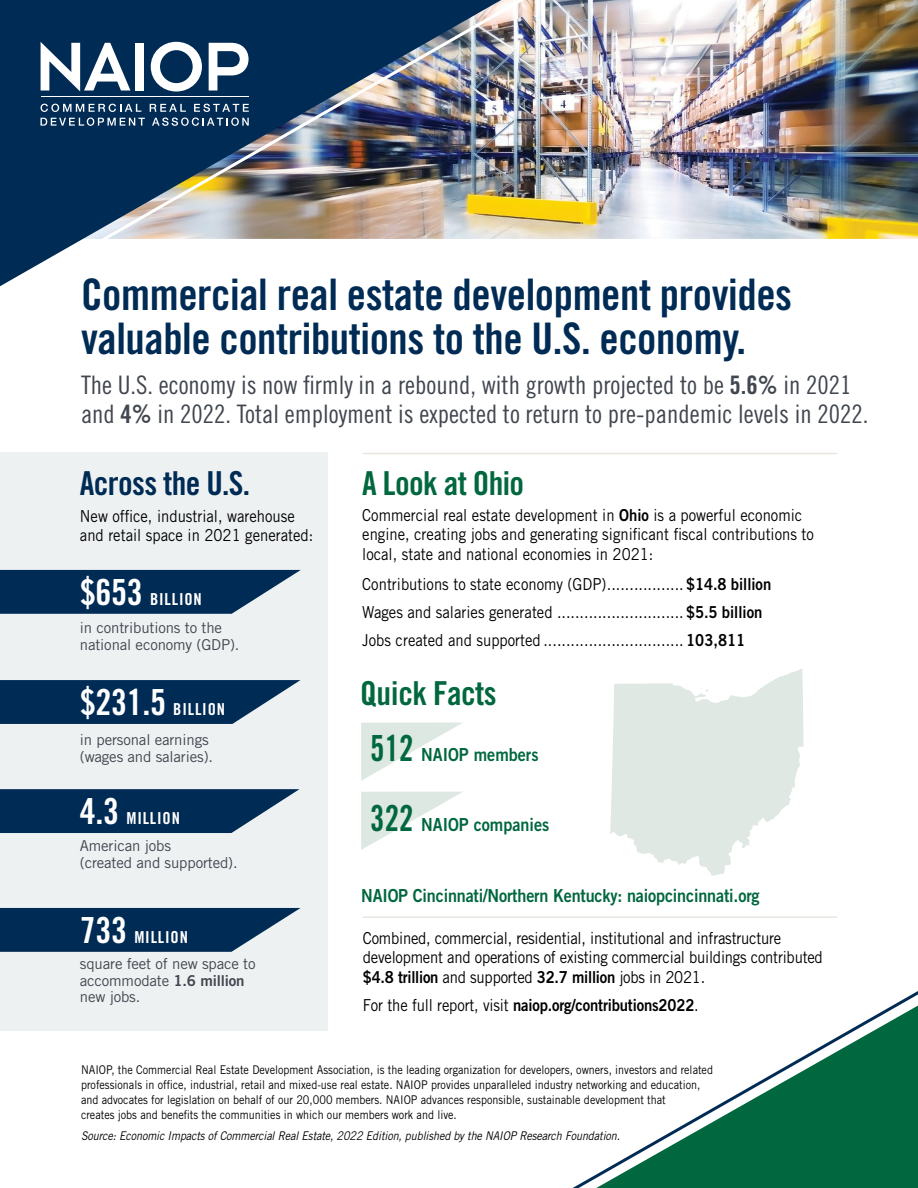
<style>
.page{position:relative;width:918px;height:1188px;background:#fff}
.page>*{position:absolute;margin:0;border:0;box-sizing:border-box;transform-origin:0 0}
.t1{font:43.5px/43.5px "Trade Gothic LT Std Bd Cn 20";letter-spacing:-.01em;color:#002b54}
.t2{font:33px "Trade Gothic LT Std Bd Cn 20";letter-spacing:-.02em;color:#002b54}
.National_Snapshot_he{font:33px "Trade Gothic LT Std Bd Cn 20";letter-spacing:-.02em;color:#00673e}
.Quick_Facts_header{font:33px "Trade Gothic LT Std Bd Cn 20";letter-spacing:-.02em;color:#00673e}
.t3{font:25.5px/28.5px "Trade Gothic LT Std Cn 18";color:#41464f}
.body_copy{font:18px "Trade Gothic LT Std Bd 2";letter-spacing:-.01em;color:#00673e;scale:.9 1}
.Quick_Facts_numbers{font:18px "Trade Gothic LT Std Bd 2";color:#00673e;scale:.9 1}
.body_copy-2{font:16.5px/19.5px "Trade Gothic LT Std";color:#000;scale:.9 1}
.State_statistics_lin{font:16.5px "Trade Gothic LT Std";color:#000;scale:.9 1}
.t4{font:16.5px/28.5px "Trade Gothic LT Std Bd 2";letter-spacing:-.01em;color:#000;scale:.9 1}
.t5{font:16.5px "Trade Gothic LT Std Bd Cn 20";letter-spacing:.05em;color:#fff}
.t6{font:15px/16.5px "Trade Gothic LT Std";letter-spacing:-.01em;color:#41464f}
.t7{font:12px/15px "Trade Gothic LT Std";color:#000;scale:.9 1}
.t8{font:italic 12px "Trade Gothic LT Std";letter-spacing:-.01em;color:#000;scale:.9 1}
.s1{font-family:"Trade Gothic LT Std Bd Cn 20"}
.s2{font-size:36px}
.s3{font-family:"Trade Gothic LT Std Bd 2"}
.s4{font-family:"Trade Gothic LT Std Bd Cn 20";font-size:36px}
.s5{font-family:"Trade Gothic LT Std"}
</style>
<div class="page">
<img style="left:551px;top:0;width:367px;height:239px">
<div style="left:0;top:452px;width:328px;height:579px;background:#eef1f2"></div>
<svg style="left:0;top:570px;width:301px;height:44px;background:#1c4266"></svg>
<svg style="left:0;top:680px;width:301px;height:44px;background:#1b4266"></svg>
<svg style="left:0;top:789px;width:300px;height:44px;background:#1b4166"></svg>
<svg style="left:0;top:908px;width:301px;height:44px;background:#1c4266"></svg>
<svg style="left:572px;top:991px;width:346px;height:197px"></svg>
<hr style="left:363px;top:916px;width:474px;height:2px;background:#d3cbbd">
<hr style="left:363px;top:453px;width:474px;height:1px;background:#d3cbbd">
<img style="left:0;top:0;width:551px;height:287px">
<svg style="left:361px;top:723px;width:101px;height:58px"></svg>
<svg style="left:361px;top:792px;width:101px;height:58px"></svg>
<svg style="left:610px;top:669px;width:194px;height:207px"></svg>
<h1 class="t1" style="left:81px;top:273px;width:713px">Commercial real estate development provides valuable contributions to the U.S. economy.</h1>
<h3 class="t3" style="left:81px;top:371px;width:789px">The U.S. economy is now firmly in a rebound, with growth projected to be <span class="s1">5.6%</span> in 2021 and <span class="s1">4%</span> in 2022. Total employment is expected to return to pre-pandemic levels in 2022.</h3>
<h2 class="t2" style="left:80px;top:464px;width:172px">Across the U.S.</h2>
<h3 class="body_copy-2" style="left:80px;top:506px;width:261px">New office, industrial, warehouse and retail space in 2021 generated:</h3>
<h3 class="t5" style="left:80px;top:589px;width:123px"><span class="s2">$653</span> BILLION</h3>
<p class="t6" style="left:80px;top:619px;width:161px">in contributions to the national economy (GDP).</p>
<h3 class="t5" style="left:80px;top:699px;width:147px"><span class="s2">$231.5</span> BILLION</h3>
<p class="t6" style="left:80px;top:732px;width:135px">in personal earnings (wages and salaries).</p>
<h3 class="t5" style="left:80px;top:808px;width:102px"><span class="s2">4.3</span> MILLION</h3>
<p class="t6" style="left:80px;top:838px;width:159px">American jobs<br>(created and supported).</p>
<h3 class="t5" style="left:80px;top:927px;width:110px"><span class="s2">733</span> MILLION</h3>
<p class="t6" style="left:80px;top:955px;width:177px">square feet of new space to accommodate <span class="s3">1.6 million </span>new jobs.</p>
<p class="National_Snapshot_he" style="left:362px;top:463px;width:163px">A Look at Ohio</p>
<p class="body_copy-2" style="left:362px;top:505px;width:503px">Commercial real estate development in <span class="s3">Ohio</span> is a powerful economic engine, creating jobs and generating significant fiscal contributions to local, state and national economies in 2021:</p>
<p class="State_statistics_lin" style="left:362px;top:574px;width:456px">Contributions to state economy (GDP)................. <span class="s3">$14.8 billion</span></p>
<p class="State_statistics_lin" style="left:362px;top:602px;width:446px">Wages and salaries generated ............................ <span class="s3">$5.5 billion</span></p>
<p class="State_statistics_lin" style="left:362px;top:630px;width:427px">Jobs created and supported ............................... <span class="s3">103,811</span></p>
<p class="Quick_Facts_header" style="left:360px;top:673px;width:138px">Quick Facts</p>
<p class="Quick_Facts_numbers" style="left:370px;top:744px;width:189px"><span class="s4">512</span> NAIOP members</p>
<p class="Quick_Facts_numbers" style="left:370px;top:813px;width:201px"><span class="s4">322</span> NAIOP companies</p>
<p class="body_copy" style="left:361px;top:884px;width:444px">NAIOP Cincinnati/Northern Kentucky: naiopcincinnati.org</p>
<h3 class="body_copy-2" style="left:363px;top:928px;width:513px">Combined, commercial, residential, institutional and infrastructure development and operations of existing commercial buildings contributed</h3>
<h3 class="t4" style="left:363px;top:962px;width:382px">$4.8 trillion <span class="s5">and supported</span> 32.7 million <span class="s5">jobs in 2021.<br>For the full report, visit</span> naiop.org/contributions2022<span class="s5">.</span></h3>
<p class="t7" style="left:81px;top:1062px;width:704px">NAIOP, the Commercial Real Estate Development Association, is the leading organization for developers, owners, investors and related professionals in office, industrial, retail and mixed-use real estate. NAIOP provides unparalleled industry networking and education, and advocates for legislation on behalf of our 20,000 members. NAIOP advances responsible, sustainable development that<br>creates jobs and benefits the communities in which our members work and live.</p>
<p class="t8" style="left:81px;top:1128px;width:600px">Source: Economic Impacts of Commercial Real Estate, 2022 Edition, published by the NAIOP Research Foundation.</p>
</div>
